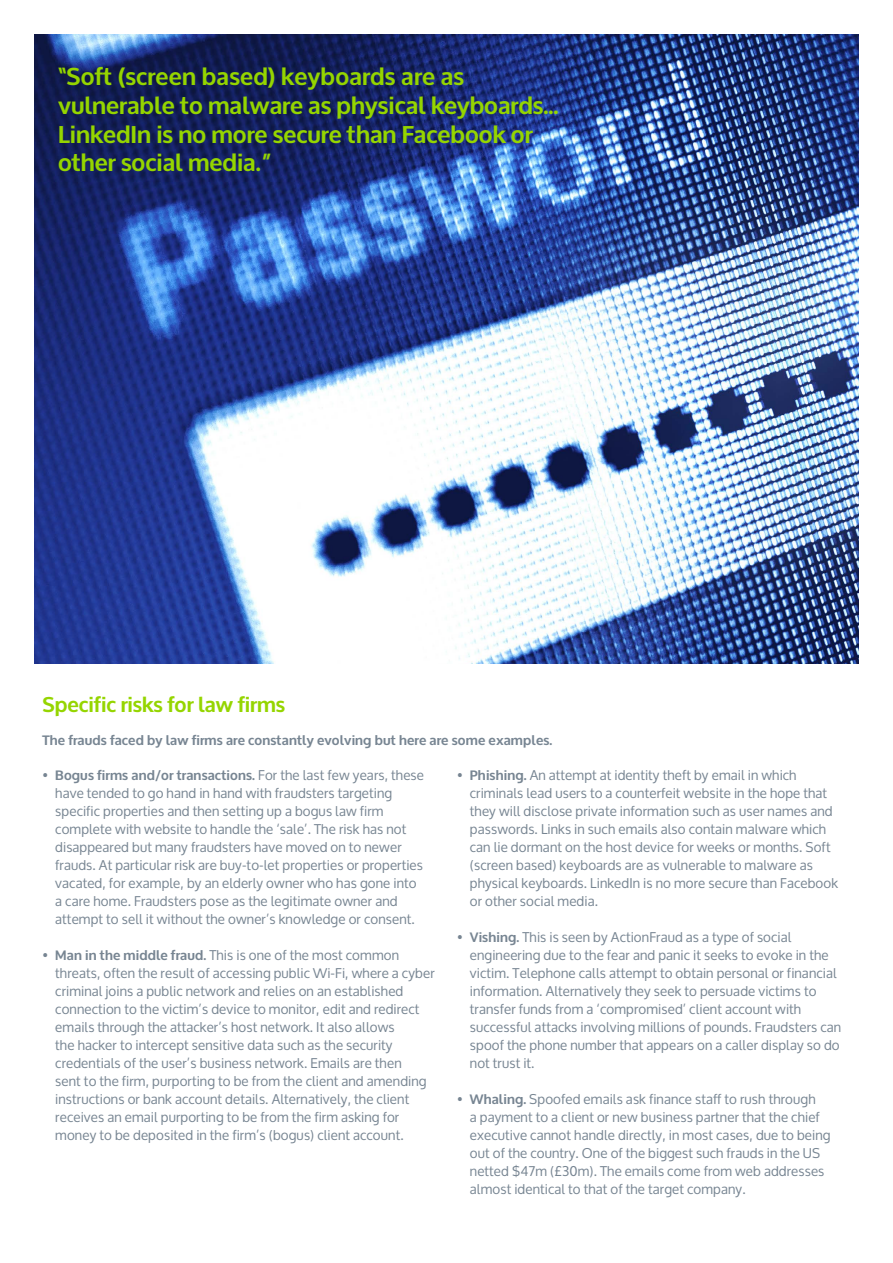
<style>
.page{position:relative;width:893px;height:1263px;background:#fff}
.page>*{position:absolute;margin:0;border:0;box-sizing:border-box;transform-origin:0 0}
.t1{font:700 24px/28.8px "Oxygen";color:#95d500}
.t2{font:700 21px "Oxygen";color:#95d500}
.t3{font:13.5px/18px "Oxygen";letter-spacing:.01em;color:#778592}
.t4{font:700 13.5px "Oxygen";letter-spacing:.01em;color:#778592}
.s1{font-weight:700}
</style>
<div class="page">
<img style="left:34px;top:34px;width:825px;height:629px">
<h1 class="t1" style="left:58px;top:63px;width:502px">“Soft (screen based) keyboards are as vulnerable to malware as physical keyboards...<br>LinkedIn is no more secure than Facebook or other social media.”</h1>
<h2 class="t2" style="left:43px;top:691px;width:244px">Specific risks for law firms</h2>
<p class="t4" style="left:43px;top:731px;width:511px">The frauds faced by law firms are constantly evolving but here are some examples.</p>
<p class="t3" style="left:55px;top:767px;width:370px;text-indent:-13px">• <span class="s1">Bogus firms and/or transactions.</span> For the last few years, these have tended to go hand in hand with fraudsters targeting specific properties and then setting up a bogus law firm complete with website to handle the ‘sale’. The risk has not disappeared but many fraudsters have moved on to newer frauds. At particular risk are buy-to-let properties or properties vacated, for example, by an elderly owner who has gone into a care home. Fraudsters pose as the legitimate owner and attempt to sell it without the owner’s knowledge or consent.</p>
<p class="t3" style="left:55px;top:947px;width:381px;text-indent:-13px">• <span class="s1">Man in the middle fraud.</span> This is one of the most common threats, often the result of accessing public Wi-Fi, where a cyber criminal joins a public network and relies on an established connection to the victim’s device to monitor, edit and redirect emails through the attacker’s host network. It also allows<br>the hacker to intercept sensitive data such as the security credentials of the user’s business network. Emails are then<br>sent to the firm, purporting to be from the client and amending instructions or bank account details. Alternatively, the client receives an email purporting to be from the firm asking for money to be deposited in the firm’s (bogus) client account.</p>
<p class="t3" style="left:470px;top:766px;width:370px;text-indent:-13px">• <span class="s1">Phishing.</span> An attempt at identity theft by email in which criminals lead users to a counterfeit website in the hope that they will disclose private information such as user names and passwords. Links in such emails also contain malware which can lie dormant on the host device for weeks or months. Soft (screen based) keyboards are as vulnerable to malware as physical keyboards. LinkedIn is no more secure than Facebook or other social media.</p>
<p class="t3" style="left:470px;top:928px;width:373px;text-indent:-13px">• <span class="s1">Vishing.</span> This is seen by ActionFraud as a type of social engineering due to the fear and panic it seeks to evoke in the victim. Telephone calls attempt to obtain personal or financial information. Alternatively they seek to persuade victims to transfer funds from a ‘compromised’ client account with successful attacks involving millions of pounds. Fraudsters can spoof the phone number that appears on a caller display so do not trust it.</p>
<p class="t3" style="left:470px;top:1090px;width:362px;text-indent:-13px">• <span class="s1">Whaling.</span> Spoofed emails ask finance staff to rush through<br>a payment to a client or new business partner that the chief executive cannot handle directly, in most cases, due to being out of the country. One of the biggest such frauds in the US netted $47m (£30m). The emails come from web addresses almost identical to that of the target company.</p>
</div>
